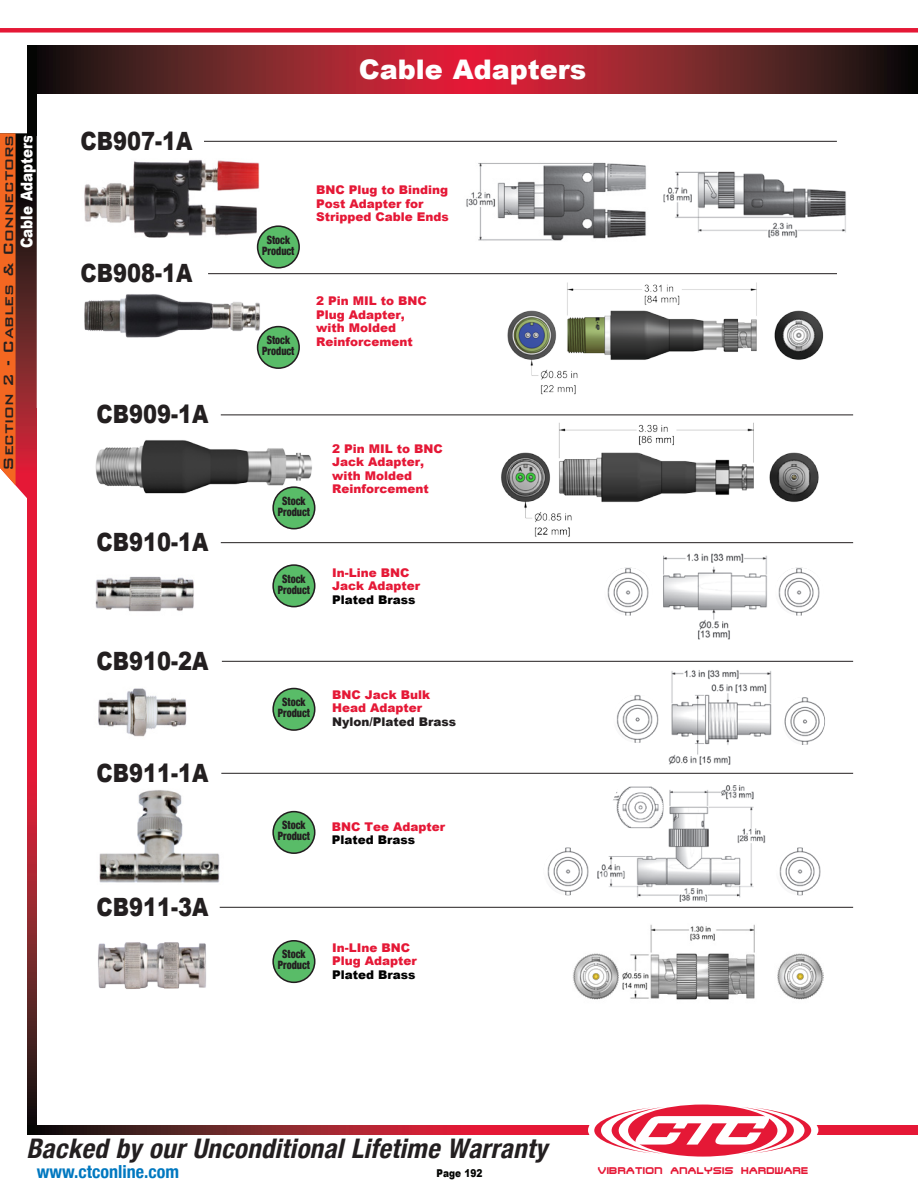
<style>
.page{position:relative;width:918px;height:1188px;background:#fff}
.page>*{position:absolute;margin:0;border:0;box-sizing:border-box;transform-origin:0 0}
.t1{font:italic 700 condensed 27px "Helvetica Neue";color:#231f20}
.t2{font:900 27px "Arial";color:#fff}
.t3{font:900 25.2px "Arial";color:#231f20;scale:.83 1}
.t4{font:500 18px "Bank Gothic BT";letter-spacing:-.01em;color:#231f20}
.t5{font:700 condensed 18px "Helvetica Neue";color:#0078c0}
.t6{font:900 16.2px "Arial";color:#fff;scale:.83 1}
.t7{font:900 12px/13.5px "Arial";color:#e51836}
.t8{font:900 12px "Arial";color:#000}
.t9{font:900 12px "Arial";color:#231f20}
.t10{font:900 condensed 11.55px/10.9px "Helvetica Neue";color:#231f20;text-align:center;scale:.87 1}
.t11{font:900 10.8px "Arial";color:#040503;scale:.83 1}
.t12{font:500 10.5px "Steel Wolf";letter-spacing:.05em;color:#e51836}
</style>
<div class="page">
<div style="left:0;top:28px;width:918px;height:5px;background:#e51836"></div>
<svg style="left:27px;top:509px;width:10px;height:616px;background:#a91d2e"></svg>
<svg style="left:27px;top:1125px;width:891px;height:10px;background:#9c1e2c"></svg>
<svg style="left:37px;top:46px;width:881px;height:47px;background:#7c2128"></svg>
<svg style="left:0;top:133px;width:37px;height:376px;background:#a4452d"></svg>
<div style="left:588px;top:1099px;width:230px;height:62px;background:#fff;border-radius:50%"></div>
<div style="left:27px;top:46px;width:10px;height:90px;background:#040503"></div>
<svg style="left:594px;top:1105px;width:217px;height:52px"></svg>
<hr style="left:221px;top:415px;width:632px;height:1px;background:#231f20">
<img style="left:95px;top:440px;width:217px;height:54px">
<hr style="left:221px;top:542px;width:632px;height:1px;background:#231f20">
<img style="left:95px;top:576px;width:99px;height:36px">
<img style="left:663px;top:553px;width:104px;height:87px">
<img style="left:775px;top:568px;width:48px;height:48px;border-radius:24px">
<img style="left:604px;top:568px;width:48px;height:48px;border-radius:24px">
<hr style="left:222px;top:661px;width:631px;height:1px;background:#231f20">
<img style="left:98px;top:688px;width:89px;height:49px">
<img style="left:668px;top:670px;width:104px;height:95px">
<img style="left:784px;top:697px;width:41px;height:48px">
<img style="left:613px;top:695px;width:48px;height:48px;border-radius:24px">
<hr style="left:220px;top:907px;width:633px;height:1px;background:#231f20">
<img style="left:98px;top:942px;width:108px;height:47px">
<img style="left:573px;top:924px;width:251px;height:76px">
<img style="left:99px;top:790px;width:121px;height:93px">
<hr style="left:221px;top:773px;width:632px;height:1px;background:#231f20">
<img style="left:597px;top:785px;width:169px;height:117px">
<img style="left:776px;top:847px;width:48px;height:48px;border-radius:24px">
<img style="left:544px;top:847px;width:48px;height:48px;border-radius:24px">
<img style="left:612px;top:785px;width:51px;height:49px">
<img style="left:501px;top:422px;width:318px;height:115px">
<div style="left:273px;top:487px;width:42px;height:42px;background:#59bc68;border-radius:50%"></div>
<div style="left:272px;top:486px;width:43px;height:43px;border:2px solid #231f20;border-radius:50%"></div>
<div style="left:273px;top:565px;width:42px;height:42px;background:#59bc68;border-radius:50%"></div>
<div style="left:272px;top:564px;width:43px;height:43px;border:2px solid #231f20;border-radius:50%"></div>
<div style="left:273px;top:689px;width:42px;height:41px;background:#59bc68;border-radius:50%"></div>
<div style="left:272px;top:688px;width:43px;height:43px;border:2px solid #231f20;border-radius:50%"></div>
<div style="left:273px;top:812px;width:42px;height:41px;background:#59bc68;border-radius:50%"></div>
<div style="left:272px;top:811px;width:43px;height:43px;border:2px solid #231f20;border-radius:50%"></div>
<div style="left:273px;top:941px;width:42px;height:41px;background:#59bc68;border-radius:50%"></div>
<div style="left:272px;top:940px;width:43px;height:43px;border:2px solid #231f20;border-radius:50%"></div>
<img style="left:466px;top:162px;width:180px;height:79px">
<img style="left:663px;top:171px;width:183px;height:67px">
<hr style="left:204px;top:141px;width:633px;height:1px;background:#231f20">
<img style="left:84px;top:160px;width:176px;height:79px">
<hr style="left:208px;top:273px;width:629px;height:1px;background:#231f20">
<img style="left:84px;top:294px;width:180px;height:47px">
<img style="left:507px;top:282px;width:317px;height:112px">
<div style="left:258px;top:226px;width:41px;height:42px;background:#59bc68;border-radius:50%"></div>
<div style="left:257px;top:225px;width:43px;height:44px;border:2px solid #231f20;border-radius:50%"></div>
<div style="left:258px;top:327px;width:41px;height:41px;background:#59bc68;border-radius:50%"></div>
<div style="left:257px;top:326px;width:43px;height:43px;border:2px solid #231f20;border-radius:50%"></div>
<h3 class="t4" style="left:-1px;top:471px;width:338px;rotate:-90deg">Section 2 - Cables &amp; Connectors</h3>
<h3 class="t6" style="left:15px;top:248px;width:139px;rotate:-90deg">Cable Adapters</h3>
<h2 class="t3" style="left:80px;top:122px;width:136px">CB907-1A</h2>
<h2 class="t3" style="left:80px;top:255px;width:136px">CB908-1A</h2>
<h2 class="t3" style="left:96px;top:396px;width:136px">CB909-1A</h2>
<h2 class="t3" style="left:96px;top:524px;width:136px">CB910-1A</h2>
<h2 class="t3" style="left:96px;top:642px;width:136px">CB910-2A</h2>
<h2 class="t3" style="left:96px;top:754px;width:136px">CB911-1A</h2>
<h2 class="t3" style="left:96px;top:888px;width:136px">CB911-3A</h2>
<h1 class="t2" style="left:359px;top:50px;width:229px">Cable Adapters</h1>
<p class="t10" style="left:262px;top:234px;width:39px">Stock<br>Product</p>
<p class="t10" style="left:262px;top:334px;width:39px">Stock<br>Product</p>
<p class="t7" style="left:316px;top:183px;width:134px">BNC Plug to Binding<br>Post Adapter for<br>Stripped Cable Ends</p>
<p class="t7" style="left:316px;top:294px;width:112px">2 Pin MIL to BNC<br>Plug Adapter, with Molded<br>Reinforcement</p>
<p class="t7" style="left:332px;top:441px;width:112px">2 Pin MIL to BNC<br>Jack Adapter, with Molded<br>Reinforcement</p>
<p class="t10" style="left:278px;top:495px;width:39px">Stock<br>Product</p>
<p class="t10" style="left:278px;top:573px;width:39px">Stock<br>Product</p>
<p class="t7" style="left:332px;top:565px;width:90px">In-Line BNC<br>Jack Adapter</p>
<p class="t8" style="left:332px;top:591px;width:85px">Plated Brass</p>
<p class="t10" style="left:278px;top:696px;width:39px">Stock<br>Product</p>
<p class="t7" style="left:332px;top:687px;width:100px">BNC Jack Bulk<br>Head Adapter</p>
<p class="t9" style="left:332px;top:713px;width:125px">Nylon/Plated Brass</p>
<p class="t10" style="left:278px;top:819px;width:39px">Stock<br>Product</p>
<p class="t7" style="left:332px;top:819px;width:115px">BNC Tee Adapter</p>
<p class="t8" style="left:332px;top:831px;width:85px">Plated Brass</p>
<p class="t10" style="left:278px;top:948px;width:39px">Stock<br>Product</p>
<p class="t7" style="left:332px;top:940px;width:86px">In-LIne BNC<br>Plug Adapter</p>
<p class="t8" style="left:332px;top:966px;width:85px">Plated Brass</p>
<h1 class="t1" style="left:26px;top:1126px;width:531px">BackedbyourUnconditionalLifetimeWarranty</h1>
<p class="t11" style="left:437px;top:1166px;width:57px">Page 192</p>
<h3 class="t5" style="left:37px;top:1157px;width:144px">www.ctconline.com</h3>
<p class="t12" style="left:598px;top:1163px;width:212px">VIBRATION ANALYSIS HARDWARE</p>
</div>
